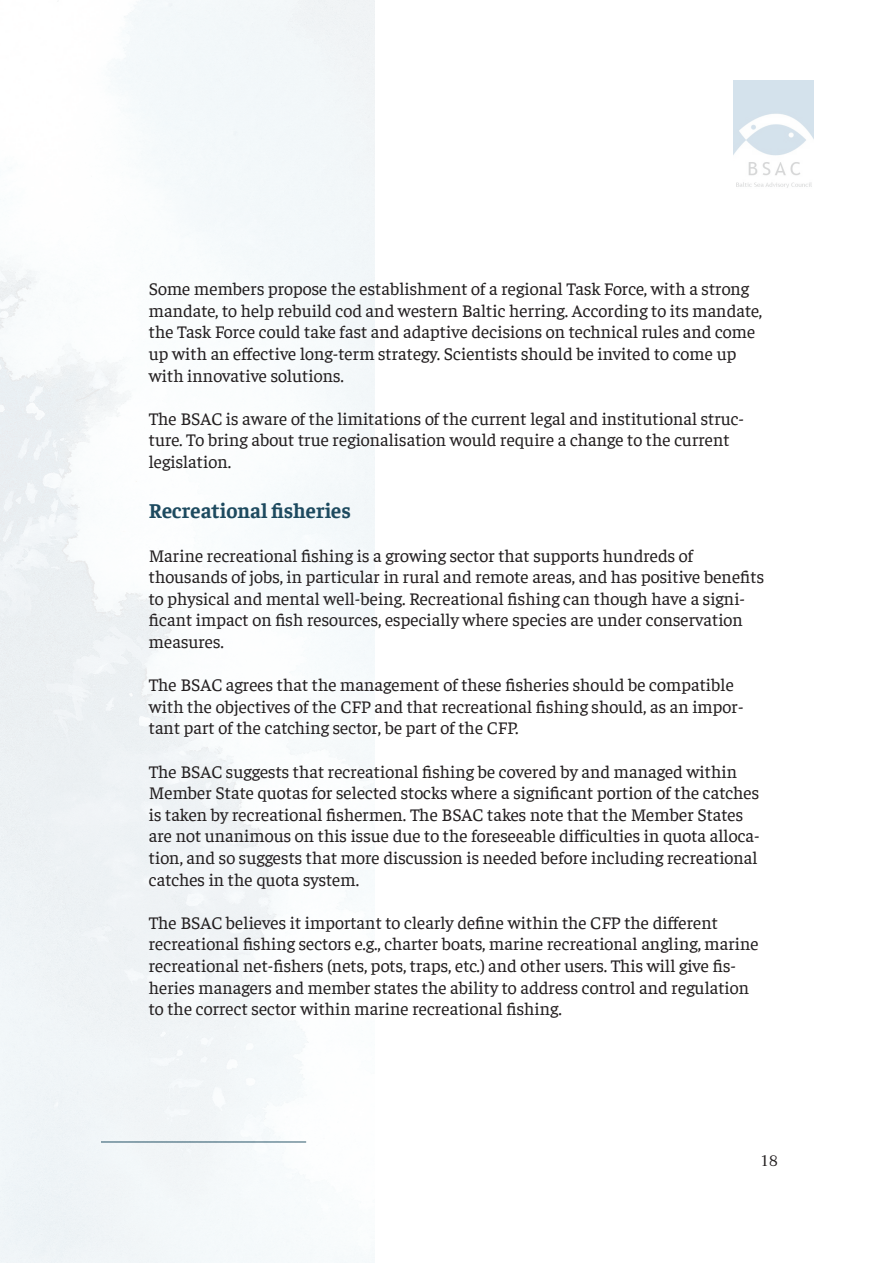
<style>
.page{position:relative;width:893px;height:1263px;background:#fff}
.page>*{position:absolute;margin:0;border:0;box-sizing:border-box;transform-origin:0 0}
.t1{font:700 21px "Faustina";color:#1d4a5f}
.t2{font:18px/21.6px "Faustina";color:#231f20}
.t3{font:15px "Taviraj";color:#231f20}
</style>
<div class="page">
<img style="left:733px;top:81px;width:80px;height:107px">
<p class="t2" style="left:149px;top:277px;width:615px">Some members propose the establishment of a regional Task Force, with a strong mandate, to help rebuild cod and western Baltic herring. According to its mandate, the Task Force could take fast and adaptive decisions on technical rules and come up with an effective long-term strategy. Scientists should be invited to come up with innovative solutions.</p>
<p class="t2" style="left:149px;top:407px;width:597px">The BSAC is aware of the limitations of the current legal and institutional struc&shy;ture. To bring about true regionalisation would require a change to the current legislation.</p>
<p class="t1" style="left:149px;top:496px;width:203px">Recreational fisheries</p>
<p class="t2" style="left:149px;top:543px;width:617px">Marine recreational fishing is a growing sector that supports hundreds of thousands of jobs, in particular in rural and remote areas, and has positive benefits to physical and mental well-being. Recreational fishing can though have a signi&shy;ficant impact on fish resources, especially where species are under conservation measures.</p>
<p class="t2" style="left:149px;top:673px;width:596px">The BSAC agrees that the management of these fisheries should be compatible with the objectives of the CFP and that recreational fishing should, as an impor&shy;tant part of the catching sector, be part of the CFP.</p>
<p class="t2" style="left:149px;top:759px;width:612px">The BSAC suggests that recreational fishing be covered by and managed within Member State quotas for selected stocks where a significant portion of the catches is taken by recreational fishermen. The BSAC takes note that the Member States are not unanimous on this issue due to the foreseeable difficulties in quota alloca&shy;tion, and so suggests that more discussion is needed before including recreational catches in the quota system.</p>
<p class="t2" style="left:149px;top:911px;width:611px">The BSAC believes it important to clearly define within the CFP the different recreational fishing sectors e.g., charter boats, marine recreational angling, marine recreational net-fishers (nets, pots, traps, etc.) and other users. This will give fis&shy;heries managers and member states the ability to address control and regulation to the correct sector within marine recreational fishing.</p>
<p class="t3" style="left:760px;top:1149px;width:19px">18</p>
</div>
